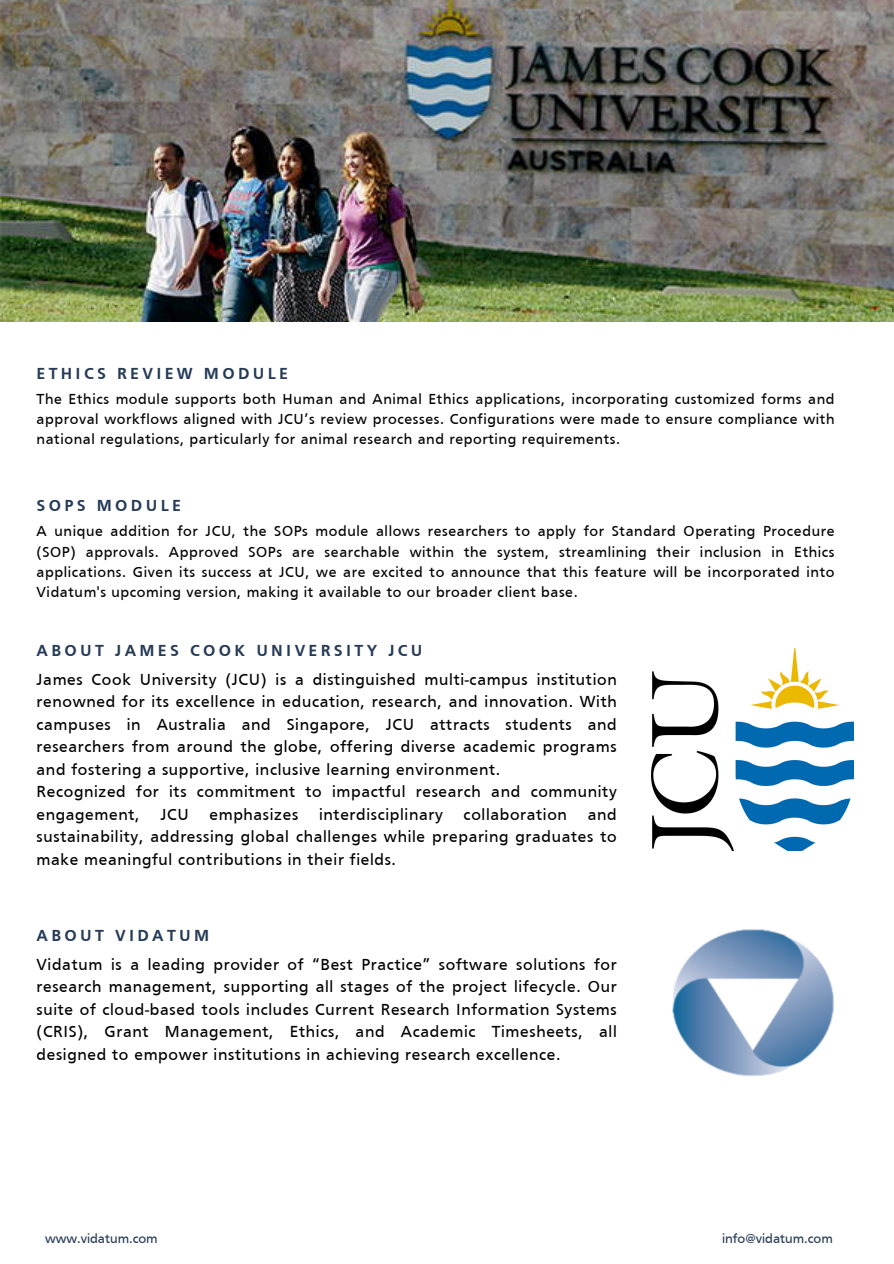
<style>
.page{position:relative;width:894px;height:1264px;background:#fff}
.page>*{position:absolute;margin:0;border:0;box-sizing:border-box;transform-origin:0 0}
.t1{font:16.5px/22.5px "Frutiger";letter-spacing:.04em;color:#000;text-align:justify}
.t2{font:700 16.5px "Frutiger";letter-spacing:.2em;color:#263b57}
.t3{font:15px/20.2px "Frutiger";letter-spacing:.04em;color:#000;text-align:justify}
.t4{font:13.5px "Frutiger";color:#263b57}
</style>
<div class="page">
<img style="left:0;top:0;width:893px;height:322px">
<img style="left:651px;top:649px;width:202px;height:201px">
<img style="left:672px;top:929px;width:162px;height:147px">
<h2 class="t2" style="left:37px;top:367px;width:253px">ETHICS REVIEW MODULE</h2>
<h1 class="t3" style="left:37px;top:390px;width:799px">The Ethics module supports both Human and Animal Ethics applications, incorporating customized forms and approval workflows aligned with JCU’s review processes. Configurations were made to ensure compliance with national regulations, particularly for animal research and reporting requirements.</h1>
<h2 class="t2" style="left:37px;top:499px;width:146px">SOPS MODULE</h2>
<h1 class="t3" style="left:37px;top:522px;width:799px">A unique addition for JCU, the SOPs module allows researchers to apply for Standard Operating Procedure (SOP) approvals. Approved SOPs are searchable within the system, streamlining their inclusion in Ethics applications. Given its success at JCU, we are excited to announce that this feature will be incorporated into Vidatum's upcoming version, making it available to our broader client base.</h1>
<p class="t2" style="left:37px;top:644px;width:387px">ABOUT JAMES COOK UNIVERSITY JCU</p>
<h1 class="t1" style="left:37px;top:669px;width:581px;text-align:left">James Cook University (JCU) is a distinguished multi-campus institution renowned for its excellence in education, research, and innovation. With campuses in Australia and Singapore, JCU attracts students and researchers from around the globe, offering diverse academic programs and fostering a supportive, inclusive learning environment.<br>Recognized for its commitment to impactful research and community engagement,</h1>
<h1 class="t1" style="left:37px;top:804px;width:581px;text-indent:551px">and sustainability, addressing global challenges while preparing graduates to make meaningful contributions in their fields.</h1>
<h1 class="t1" style="left:160px;top:804px;width:30px">JCU</h1>
<h1 class="t1" style="left:209px;top:804px;width:90px">emphasizes</h1>
<h1 class="t1" style="left:319px;top:804px;width:125px">interdisciplinary</h1>
<h1 class="t1" style="left:463px;top:804px;width:105px">collaboration</h1>
<p class="t2" style="left:37px;top:929px;width:174px">ABOUT VIDATUM</p>
<p class="t1" style="left:37px;top:954px;width:581px">Vidatum is a leading provider of “Best Practice” software solutions for research management, supporting all stages of the project lifecycle. Our suite of cloud-based tools includes Current Research Information Systems (CRIS), Grant Management, Ethics, and Academic Timesheets, all designed to empower institutions in achieving research excellence.</p>
<h1 class="t4" style="left:45px;top:1233px;width:114px">www.vidatum.com</h1>
<h2 class="t4" style="left:721px;top:1233px;width:112px">info@vidatum.com</h2>
</div>
